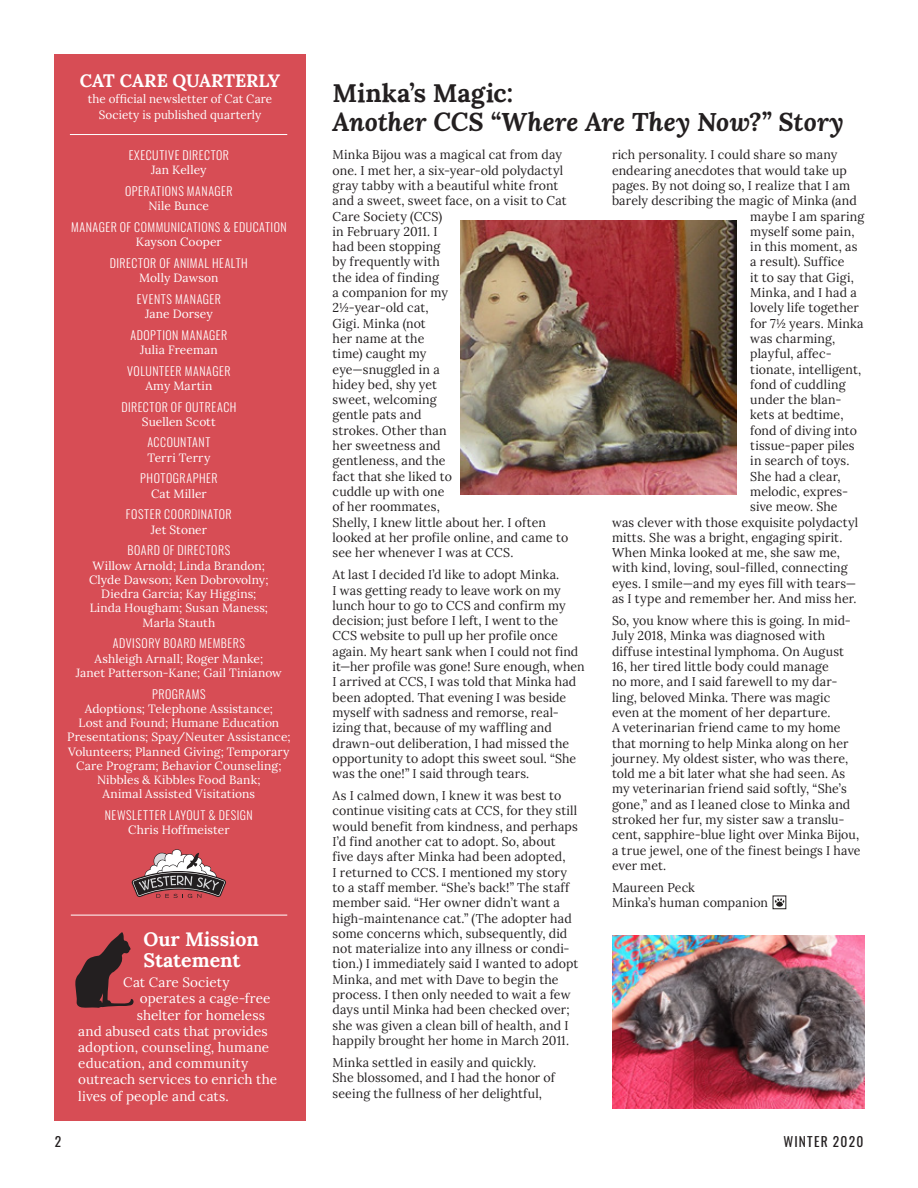
<style>
.page{position:relative;width:918px;height:1188px;background:#fff}
.page>*{position:absolute;margin:0;border:0;box-sizing:border-box;transform-origin:0 0}
.head_no_rule{font:italic 700 25.5px/28.5px "Lora";letter-spacing:.005em;color:#231f20}
.t1{font:700 19.5px/21px "Lora";color:#fff}
.t2{font:700 18px "Lora";color:#fff}
.t3{font:13.5px "Lora";letter-spacing:.005em;color:#fff}
.t4{font:13.5px "Oswald";letter-spacing:.09em;color:#231f20}
.body_-_lora{font:12.75px/15.3px "Lora";letter-spacing:.01em;color:#231f20}
.masthead_name{font:12px/14.2px "Lora";letter-spacing:.01em;color:#fff;text-align:center}
.masthead_title{font:300 12px "Oswald";letter-spacing:.045em;color:#fff}
.s1{font-style:normal}
</style>
<div class="page">
<div style="left:54px;top:54px;width:252px;height:1066px;background:#d74d55"></div>
<svg style="left:132px;top:849px;width:94px;height:49px"></svg>
<hr style="left:70px;top:134px;width:217px;height:1px;background:#fff">
<hr style="left:71px;top:915px;width:216px;height:1px;background:#fff">
<svg style="left:75px;top:932px;width:59px;height:76px"></svg>
<div style="left:776px;top:901px;width:7px;height:6px;background:#231f20;border-radius:50%"></div>
<svg style="left:775px;top:898px;width:9px;height:6px"></svg>
<div style="left:773px;top:896px;width:13px;height:13px;border:1px solid #231f20"></div>
<img style="left:460px;top:221px;width:277px;height:274px">
<img style="left:613px;top:935px;width:252px;height:173px">
<p class="t2" style="left:80px;top:65px;width:202px">CAT CARE QUARTERLY</p>
<p class="masthead_name" style="left:88px;top:90px;width:186px;line-height:15.9px">the official newsletter of Cat Care<br>Society is published quarterly</p>
<p class="masthead_title" style="left:129px;top:144px;width:102px">EXECUTIVE DIRECTOR</p>
<p class="masthead_name" style="left:151px;top:162px;width:57px">Jan Kelley</p>
<p class="masthead_title" style="left:125px;top:180px;width:109px">OPERATIONS MANAGER</p>
<p class="masthead_name" style="left:149px;top:198px;width:62px">Nile Bunce</p>
<p class="masthead_title" style="left:71px;top:216px;width:217px">MANAGER OF COMMUNICATIONS &amp; EDUCATION</p>
<p class="masthead_name" style="left:136px;top:234px;width:87px">Kayson Cooper</p>
<p class="masthead_title" style="left:110px;top:252px;width:140px">DIRECTOR OF ANIMAL HEALTH</p>
<p class="masthead_name" style="left:139px;top:270px;width:81px">Molly Dawson</p>
<p class="masthead_title" style="left:137px;top:288px;width:86px">EVENTS MANAGER</p>
<p class="masthead_name" style="left:145px;top:306px;width:69px">Jane Dorsey</p>
<p class="masthead_title" style="left:130px;top:324px;width:98px">ADOPTION MANAGER</p>
<p class="masthead_name" style="left:140px;top:342px;width:79px">Julia Freeman</p>
<p class="masthead_title" style="left:127px;top:360px;width:105px">VOLUNTEER MANAGER</p>
<p class="masthead_name" style="left:145px;top:378px;width:69px">Amy Martin</p>
<p class="masthead_title" style="left:121px;top:396px;width:117px">DIRECTOR OF OUTREACH</p>
<p class="masthead_name" style="left:142px;top:414px;width:76px">Suellen Scott</p>
<p class="masthead_title" style="left:147px;top:432px;width:65px">ACCOUNTANT</p>
<p class="masthead_name" style="left:147px;top:450px;width:64px">Terri Terry</p>
<p class="masthead_title" style="left:140px;top:468px;width:79px">PHOTOGRAPHER</p>
<p class="masthead_name" style="left:151px;top:486px;width:57px">Cat Miller</p>
<p class="masthead_title" style="left:126px;top:504px;width:107px">FOSTER COORDINATOR</p>
<p class="masthead_name" style="left:151px;top:521px;width:58px">Jet Stoner</p>
<p class="masthead_title" style="left:127px;top:540px;width:104px">BOARD OF DIRECTORS</p>
<p class="masthead_name" style="left:89px;top:557px;width:181px">Willow Arnold; Linda Brandon;<br>Clyde Dawson; Ken Dobrovolny;<br>Diedra Garcia; Kay Higgins;<br>Linda Hougham; Susan Maness;<br>Marla Stauth</p>
<p class="masthead_title" style="left:113px;top:633px;width:134px">ADVISORY BOARD MEMBERS</p>
<p class="masthead_name" style="left:76px;top:650px;width:208px">Ashleigh Arnall; Roger Manke;<br>Janet Patterson-Kane; Gail Tinianow</p>
<p class="masthead_title" style="left:152px;top:683px;width:55px">PROGRAMS</p>
<p class="masthead_name" style="left:67px;top:701px;width:225px">Adoptions; Telephone Assistance;<br>Lost and Found; Humane Education Presentations; Spay/Neuter Assistance; Volunteers; Planned Giving; Temporary Care Program; Behavior Counseling; Nibbles &amp; Kibbles Food Bank;<br>Animal Assisted Visitations</p>
<p class="masthead_title" style="left:105px;top:805px;width:149px">NEWSLETTER LAYOUT &amp; DESIGN</p>
<p class="masthead_name" style="left:128px;top:822px;width:103px">Chris Hoffmeister</p>
<p class="t1" style="left:144px;top:926px;width:117px">Our Mission<br>Statement</p>
<p class="t3" style="left:123px;top:972px;width:108px">Cat Care Society</p>
<p class="t3" style="left:140px;top:988px;width:132px">operates a cage-free</p>
<p class="t3" style="left:137px;top:1005px;width:130px">shelter for homeless</p>
<p class="t3" style="left:78px;top:1021px;width:191px">and abused cats that provides</p>
<p class="t3" style="left:78px;top:1037px;width:192px">adoption, counseling, humane</p>
<p class="t3" style="left:78px;top:1053px;width:172px">education, and community</p>
<p class="t3" style="left:78px;top:1069px;width:200px">outreach services to enrich the</p>
<p class="t3" style="left:78px;top:1086px;width:152px">lives of people and cats.</p>
<p class="head_no_rule" style="left:333px;top:78px;width:513px"><span class="s1">Minka’s Magic:<br></span>Another CCS “Where Are They Now?” Story</p>
<p class="body_-_lora" style="left:333px;top:146px;width:237px">Minka Bijou was a magical cat from day one. I met her, a six-year-old polydactyl gray tabby with a beautiful white front and a sweet, sweet face, on a visit to Cat<br>Care Society (CCS)<br>in February 2011. I<br>had been stopping<br>by frequently with<br>the idea of finding<br>a companion for my<br>2½-year-old cat,<br>Gigi. Minka (not<br>her name at the<br>time) caught my<br>eye—snuggled in a<br>hidey bed, shy yet<br>sweet, welcoming<br>gentle pats and<br>strokes. Other than<br>her sweetness and<br>gentleness, and the<br>fact that she liked to<br>cuddle up with one<br>of her roommates,<br>Shelly, I knew little about her. I often looked at her profile online, and came to see her whenever I was at CCS.</p>
<p class="body_-_lora" style="left:333px;top:566px;width:254px">At last I decided I’d like to adopt Minka.<br>I was getting ready to leave work on my lunch hour to go to CCS and confirm my decision; just before I left, I went to the CCS website to pull up her profile once again. My heart sank when I could not find it—her profile was gone! Sure enough, when I arrived at CCS, I was told that Minka had been adopted. That evening I was beside myself with sadness and remorse, real&shy;izing that, because of my waffling and drawn-out deliberation, I had missed the opportunity to adopt this sweet soul. “She was the one!” I said through tears.</p>
<p class="body_-_lora" style="left:333px;top:787px;width:247px">As I calmed down, I knew it was best to continue visiting cats at CCS, for they still would benefit from kindness, and perhaps I’d find another cat to adopt. So, about five days after Minka had been adopted,<br>I returned to CCS. I mentioned my story to a staff member. “She’s back!” The staff member said. “Her owner didn’t want a high-maintenance cat.” (The adopter had some concerns which, subsequently, did not materialize into any illness or condi&shy;tion.) I immediately said I wanted to adopt Minka, and met with Dave to begin the process. I then only needed to wait a few days until Minka had been checked over; she was given a clean bill of health, and I happily brought her home in March 2011.</p>
<p class="body_-_lora" style="left:333px;top:1054px;width:224px">Minka settled in easily and quickly.<br>She blossomed, and I had the honor of seeing the fullness of her delightful,</p>
<p class="body_-_lora" style="left:612px;top:146px;width:227px">rich personality. I could share so many</p>
<p class="body_-_lora" style="left:612px;top:162px;width:236px">endearing anecdotes that would take up</p>
<p class="body_-_lora" style="left:612px;top:177px;width:240px">pages. By not doing so, I realize that I am</p>
<p class="body_-_lora" style="left:612px;top:192px;width:246px">barely describing the magic of Minka (and</p>
<p class="body_-_lora" style="left:750px;top:208px;width:116px">maybe I am sparing</p>
<p class="body_-_lora" style="left:750px;top:223px;width:106px">myself some pain,</p>
<p class="body_-_lora" style="left:750px;top:238px;width:109px">in this moment, as</p>
<p class="body_-_lora" style="left:750px;top:253px;width:96px">a result). Suffice</p>
<p class="body_-_lora" style="left:750px;top:269px;width:105px">it to say that Gigi,</p>
<p class="body_-_lora" style="left:750px;top:284px;width:108px">Minka, and I had a</p>
<p class="body_-_lora" style="left:750px;top:299px;width:110px">lovely life together</p>
<p class="body_-_lora" style="left:750px;top:315px;width:115px">for 7½ years. Minka</p>
<p class="body_-_lora" style="left:750px;top:330px;width:86px">was charming,</p>
<p class="body_-_lora" style="left:750px;top:345px;width:83px">playful, affec-</p>
<p class="body_-_lora" style="left:750px;top:361px;width:112px">tionate, intelligent,</p>
<p class="body_-_lora" style="left:750px;top:376px;width:97px">fond of cuddling</p>
<p class="body_-_lora" style="left:750px;top:391px;width:93px">under the blan-</p>
<p class="body_-_lora" style="left:750px;top:406px;width:95px">kets at bedtime,</p>
<p class="body_-_lora" style="left:750px;top:422px;width:108px">fond of diving into</p>
<p class="body_-_lora" style="left:750px;top:437px;width:106px">tissue-paper piles</p>
<p class="body_-_lora" style="left:750px;top:452px;width:101px">in search of toys.</p>
<p class="body_-_lora" style="left:750px;top:468px;width:92px">She had a clear,</p>
<p class="body_-_lora" style="left:750px;top:483px;width:99px">melodic, expres-</p>
<p class="body_-_lora" style="left:750px;top:498px;width:89px">sive meow. She</p>
<p class="body_-_lora" style="left:612px;top:514px;width:248px">was clever with those exquisite polydactyl</p>
<p class="body_-_lora" style="left:612px;top:529px;width:232px">mitts. She was a bright, engaging spirit.</p>
<p class="body_-_lora" style="left:612px;top:544px;width:230px">When Minka looked at me, she saw me,</p>
<p class="body_-_lora" style="left:612px;top:559px;width:237px">with kind, loving, soul-filled, connecting</p>
<p class="body_-_lora" style="left:612px;top:575px;width:246px">eyes. I smile—and my eyes fill with tears—</p>
<p class="body_-_lora" style="left:612px;top:590px;width:246px">as I type and remember her. And miss her.</p>
<p class="body_-_lora" style="left:612px;top:612px;width:250px">So, you know where this is going. In mid-July 2018, Minka was diagnosed with diffuse intestinal lymphoma. On August 16, her tired little body could manage<br>no more, and I said farewell to my dar&shy;ling, beloved Minka. There was magic even at the moment of her departure.<br>A veterinarian friend came to my home that morning to help Minka along on her journey. My oldest sister, who was there, told me a bit later what she had seen. As my veterinarian friend said softly, “She’s gone,” and as I leaned close to Minka and stroked her fur, my sister saw a translu&shy;cent, sapphire-blue light over Minka Bijou, a true jewel, one of the finest beings I have ever met.</p>
<p class="body_-_lora" style="left:612px;top:879px;width:158px">Maureen Peck<br>Minka’s human companion</p>
<p class="t4" style="left:55px;top:1130px;width:8px">2</p>
<p class="t4" style="left:783px;top:1130px;width:81px">WINTER 2020</p>
</div>
